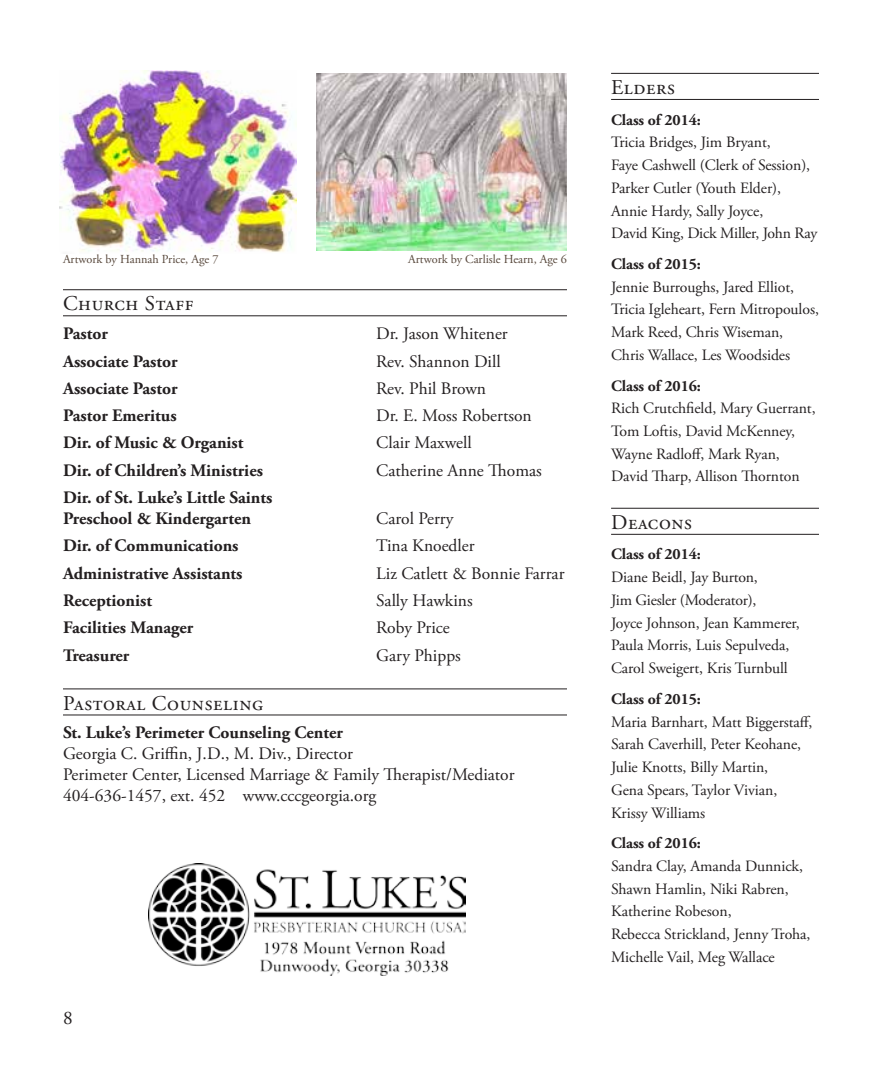
<style>
.page{position:relative;width:882px;height:1071px;background:#fff}
.page>*{position:absolute;margin:0;border:0;box-sizing:border-box;transform-origin:0 0}
.t1{font:21px "Adobe Garamond Pro";letter-spacing:.03em;color:#231f20}
.t2{font:19.25px "Adobe Garamond Pro";color:#231f20}
.t3{font:17.5px/21px "Adobe Garamond Pro";letter-spacing:-.005em;color:#231f20}
.t4{font:700 17.5px/21px "Adobe Garamond Pro";color:#231f20}
.t5{font:15.75px/22.8px "Adobe Garamond Pro";letter-spacing:-.015em;color:#231f20}
.t6{font:700 15.75px "Adobe Garamond Pro";letter-spacing:-.005em;color:#231f20}
.t7{font:12.25px "Adobe Garamond Pro";color:#57473b}
</style>
<div class="page">
<hr style="left:611px;top:73px;width:208px;height:1px;background:#231f20">
<hr style="left:611px;top:99px;width:208px;height:1px;background:#231f20">
<hr style="left:611px;top:508px;width:208px;height:1px;background:#231f20">
<hr style="left:611px;top:534px;width:208px;height:1px;background:#231f20">
<img style="left:149px;top:864px;width:317px;height:111px">
<hr style="left:63px;top:289px;width:504px;height:1px;background:#231f20">
<hr style="left:63px;top:315px;width:504px;height:1px;background:#231f20">
<hr style="left:63px;top:688px;width:504px;height:1px;background:#231f20">
<hr style="left:63px;top:715px;width:504px;height:1px;background:#231f20">
<img style="left:316px;top:73px;width:251px;height:177px">
<img style="left:60px;top:70px;width:237px;height:182px">
<p class="t7" style="left:63px;top:252px;width:157px">Artwork by Hannah Price, Age 7</p>
<p class="t7" style="left:408px;top:252px;width:160px">Artwork by Carlisle Hearn, Age 6</p>
<h1 class="t1" style="left:63px;top:291px;width:132px">Church Staff</h1>
<p class="t4" style="left:63px;top:323px;width:46px">Pastor</p>
<p class="t3" style="left:376px;top:324px;width:133px">Dr. Jason Whitener</p>
<p class="t4" style="left:63px;top:351px;width:116px">Associate Pastor</p>
<p class="t3" style="left:376px;top:351px;width:126px">Rev. Shannon Dill</p>
<p class="t4" style="left:63px;top:378px;width:116px">Associate Pastor</p>
<p class="t3" style="left:376px;top:378px;width:111px">Rev. Phil Brown</p>
<p class="t4" style="left:63px;top:405px;width:115px">Pastor Emeritus</p>
<p class="t3" style="left:376px;top:406px;width:157px">Dr. E. Moss Robertson</p>
<p class="t4" style="left:63px;top:433px;width:182px">Dir. of Music &amp; Organist</p>
<p class="t3" style="left:376px;top:433px;width:97px">Clair Maxwell</p>
<p class="t4" style="left:63px;top:460px;width:201px">Dir. of Children’s Ministries</p>
<p class="t3" style="left:376px;top:460px;width:167px">Catherine Anne Thomas</p>
<p class="t4" style="left:63px;top:487px;width:211px">Dir. of St. Luke’s Little Saints<br>Preschool &amp; Kindergarten</p>
<p class="t3" style="left:376px;top:509px;width:79px">Carol Perry</p>
<p class="t4" style="left:63px;top:536px;width:177px">Dir. of Communications</p>
<p class="t3" style="left:376px;top:536px;width:100px">Tina Knoedler</p>
<p class="t4" style="left:63px;top:563px;width:181px">Administrative Assistants</p>
<p class="t3" style="left:376px;top:563px;width:190px">Liz Catlett &amp; Bonnie Farrar</p>
<p class="t4" style="left:63px;top:590px;width:91px">Receptionist</p>
<p class="t3" style="left:376px;top:590px;width:98px">Sally Hawkins</p>
<p class="t4" style="left:63px;top:617px;width:132px">Facilities Manager</p>
<p class="t3" style="left:376px;top:618px;width:75px">Roby Price</p>
<p class="t4" style="left:63px;top:645px;width:68px">Treasurer</p>
<p class="t3" style="left:376px;top:645px;width:86px">Gary Phipps</p>
<h1 class="t1" style="left:63px;top:690px;width:202px">Pastoral Counseling</h1>
<p class="t4" style="left:63px;top:723px;width:281px">St. Luke’s Perimeter Counseling Center</p>
<p class="t3" style="left:63px;top:744px;width:453px">Georgia C. Griffin, J.D., M. Div., Director<br>Perimeter Center, Licensed Marriage &amp; Family Therapist/Mediator<br>404-636-1457, ext. 452 www.cccgeorgia.org</p>
<p class="t2" style="left:63px;top:1007px;width:11px">8</p>
<h1 class="t1" style="left:611px;top:75px;width:65px">Elders</h1>
<p class="t6" style="left:611px;top:110px;width:91px">Class of 2014:</p>
<p class="t5" style="left:611px;top:132px;width:208px">Tricia Bridges, Jim Bryant,<br>Faye Cashwell (Clerk of Session),<br>Parker Cutler (Youth Elder),<br>Annie Hardy, Sally Joyce,<br>David King, Dick Miller, John Ray</p>
<p class="t6" style="left:611px;top:255px;width:91px">Class of 2015:</p>
<p class="t5" style="left:611px;top:276px;width:209px">Jennie Burroughs, Jared Elliot,<br>Tricia Igleheart, Fern Mitropoulos,<br>Mark Reed, Chris Wiseman,<br>Chris Wallace, Les Woodsides</p>
<p class="t6" style="left:611px;top:376px;width:91px">Class of 2016:</p>
<p class="t5" style="left:611px;top:397px;width:206px">Rich Crutchfield, Mary Guerrant,<br>Tom Loftis, David McKenney,<br>Wayne Radloff, Mark Ryan,<br>David Tharp, Allison Thornton</p>
<h1 class="t1" style="left:611px;top:510px;width:83px">Deacons</h1>
<p class="t6" style="left:611px;top:545px;width:91px">Class of 2014:</p>
<p class="t5" style="left:611px;top:566px;width:190px">Diane Beidl, Jay Burton,<br>Jim Giesler (Moderator),<br>Joyce Johnson, Jean Kammerer,<br>Paula Morris, Luis Sepulveda,<br>Carol Sweigert, Kris Turnbull</p>
<p class="t6" style="left:611px;top:690px;width:91px">Class of 2015:</p>
<p class="t5" style="left:611px;top:711px;width:203px">Maria Barnhart, Matt Biggerstaff,<br>Sarah Caverhill, Peter Keohane,<br>Julie Knotts, Billy Martin,<br>Gena Spears, Taylor Vivian,<br>Krissy Williams</p>
<p class="t6" style="left:611px;top:834px;width:91px">Class of 2016:</p>
<p class="t5" style="left:611px;top:855px;width:201px">Sandra Clay, Amanda Dunnick,<br>Shawn Hamlin, Niki Rabren,<br>Katherine Robeson,<br>Rebecca Strickland, Jenny Troha,<br>Michelle Vail, Meg Wallace</p>
</div>
